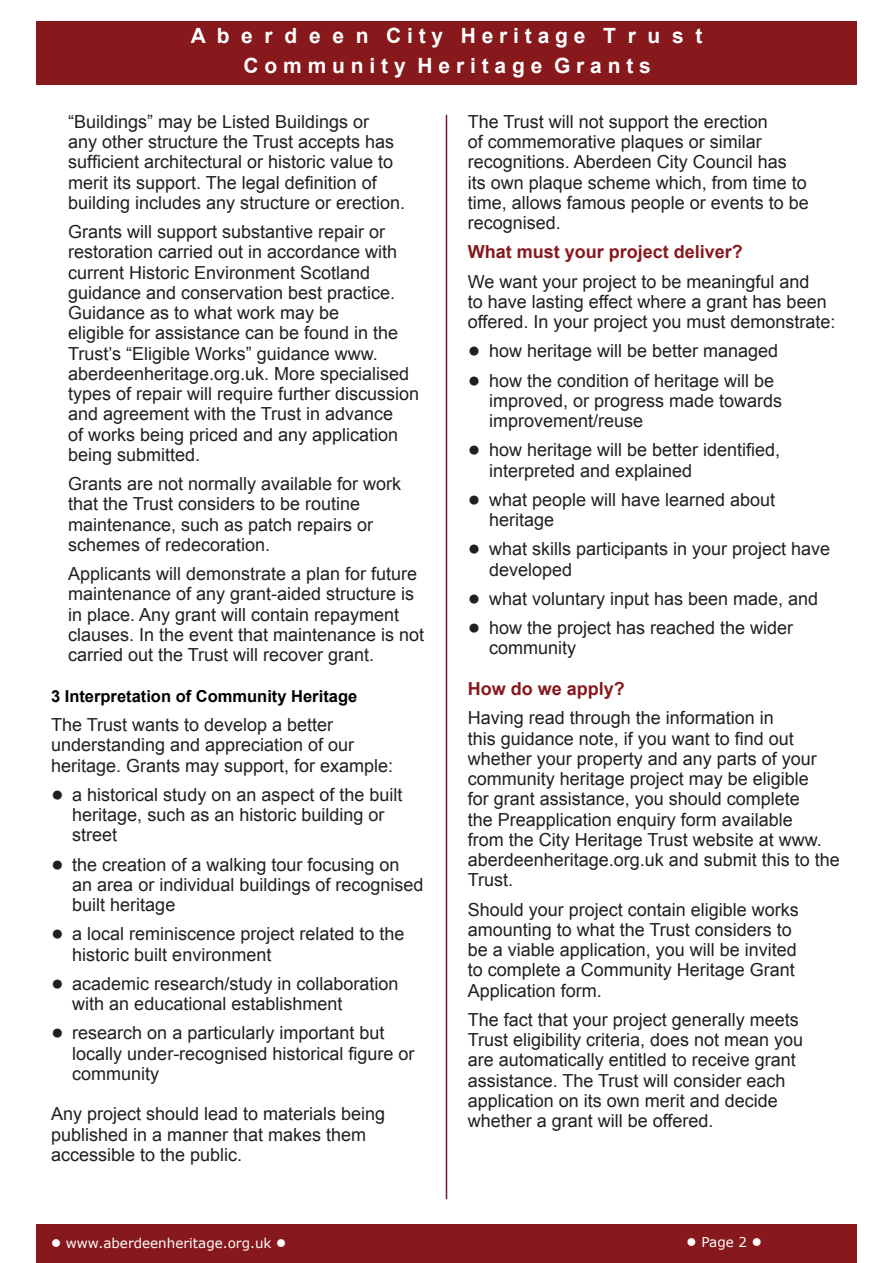
<style>
.page{position:relative;width:893px;height:1263px;background:#fff}
.page>*{position:absolute;margin:0;border:0;box-sizing:border-box;transform-origin:0 0}
.t1{font:700 21px "Arial";color:#fff}
.t2{font:18px/20.2px "Arial";color:#231f20}
.t3{font:700 18px "Arial";color:#87181b}
.t4{font:700 16.5px "Arial";color:#000}
.t5{font:13.5px "Verdana";color:#fff}
.s1{font-size:21px}
</style>
<div class="page">
<hr style="left:446px;top:115px;width:1px;height:1084px;background:#711735">
<div style="left:36px;top:21px;width:821px;height:64px;background:#87181b"></div>
<div style="left:36px;top:1225px;width:821px;height:38px;background:#87181b"></div>
<p class="t1" style="left:191px;top:22px;width:513px">A b e r d e e n C i t y H e r i t a g e T r u s t</p>
<p class="t1" style="left:244px;top:52px;width:409px">C o m m u n i t y H e r i t a g e G r a n t s</p>
<p class="t2" style="left:68px;top:112px;width:339px">“Buildings” may be Listed Buildings or<br>any other structure the Trust accepts has sufficient architectural or historic value to merit its support. The legal definition of building includes any structure or erection.</p>
<p class="t2" style="left:68px;top:222px;width:353px">Grants will support substantive repair or restoration carried out in accordance with current Historic Environment Scotland guidance and conservation best practice.<br>Guidance as to what work may be<br>eligible for assistance can be found in the Trust’s “Eligible Works” guidance www. aberdeenheritage.org.uk. More specialised types of repair will require further discussion and agreement with the Trust in advance<br>of works being priced and any application being submitted.</p>
<p class="t2" style="left:68px;top:474px;width:335px">Grants are not normally available for work that the Trust considers to be routine maintenance, such as patch repairs or schemes of redecoration.</p>
<p class="t2" style="left:68px;top:564px;width:358px">Applicants will demonstrate a plan for future maintenance of any grant-aided structure is in place. Any grant will contain repayment clauses. In the event that maintenance is not carried out the Trust will recover grant.</p>
<p class="t4" style="left:51px;top:685px;width:308px">3 Interpretation of Community Heritage</p>
<p class="t2" style="left:51px;top:715px;width:344px">The Trust wants to develop a better understanding and appreciation of our heritage. Grants may support, for example:</p>
<p class="t2" style="left:72px;top:784px;width:332px;text-indent:-21px"><span class="s1">●</span> a historical study on an aspect of the built heritage, such as an historic building or street</p>
<p class="t2" style="left:72px;top:854px;width:353px;text-indent:-21px"><span class="s1">●</span> the creation of a walking tour focusing on an area or individual buildings of recognised built heritage</p>
<p class="t2" style="left:72px;top:924px;width:334px;text-indent:-21px"><span class="s1">●</span> a local reminiscence project related to the historic built environment</p>
<p class="t2" style="left:72px;top:973px;width:328px;text-indent:-21px"><span class="s1">●</span> academic research/study in collaboration with an educational establishment</p>
<p class="t2" style="left:72px;top:1023px;width:344px;text-indent:-21px"><span class="s1">●</span> research on a particularly important but locally under-recognised historical figure or community</p>
<p class="t2" style="left:51px;top:1104px;width:336px">Any project should lead to materials being published in a manner that makes them accessible to the public.</p>
<p class="t2" style="left:468px;top:112px;width:343px">The Trust will not support the erection<br>of commemorative plaques or similar recognitions. Aberdeen City Council has its own plaque scheme which, from time to time, allows famous people or events to be recognised.</p>
<p class="t3" style="left:468px;top:240px;width:277px">What must your project deliver?</p>
<p class="t2" style="left:468px;top:271px;width:369px">We want your project to be meaningful and<br>to have lasting effect where a grant has been offered. In your project you must demonstrate:</p>
<p class="t2" style="left:468px;top:341px;width:312px"><span class="s1">●</span> how heritage will be better managed</p>
<p class="t2" style="left:489px;top:370px;width:295px;text-indent:-21px"><span class="s1">●</span> how the condition of heritage will be improved, or progress made towards improvement/reuse</p>
<p class="t2" style="left:489px;top:440px;width:293px;text-indent:-21px"><span class="s1">●</span> how heritage will be better identified, interpreted and explained</p>
<p class="t2" style="left:489px;top:490px;width:288px;text-indent:-21px"><span class="s1">●</span> what people will have learned about heritage</p>
<p class="t2" style="left:489px;top:539px;width:343px;text-indent:-21px"><span class="s1">●</span> what skills participants in your project have developed</p>
<p class="t2" style="left:468px;top:589px;width:352px"><span class="s1">●</span> what voluntary input has been made, and</p>
<p class="t2" style="left:489px;top:618px;width:306px;text-indent:-21px"><span class="s1">●</span> how the project has reached the wider community</p>
<p class="t3" style="left:468px;top:677px;width:159px">How do we apply?</p>
<p class="t2" style="left:468px;top:708px;width:374px">Having read through the information in<br>this guidance note, if you want to find out whether your property and any parts of your community heritage project may be eligible<br>for grant assistance, you should complete<br>the Preapplication enquiry form available<br>from the City Heritage Trust website at www. aberdeenheritage.org.uk and submit this to the Trust.</p>
<p class="t2" style="left:468px;top:899px;width:333px">Should your project contain eligible works amounting to what the Trust considers to be a viable application, you will be invited to complete a Community Heritage Grant Application form.</p>
<p class="t2" style="left:468px;top:1009px;width:337px">The fact that your project generally meets Trust eligibility criteria, does not mean you are automatically entitled to receive grant assistance. The Trust will consider each application on its own merit and decide whether a grant will be offered.</p>
<p class="t5" style="left:51px;top:1234px;width:237px">● www.aberdeenheritage.org.uk ●</p>
<p class="t5" style="left:687px;top:1232px;width:77px">● Page 2 ●</p>
</div>
